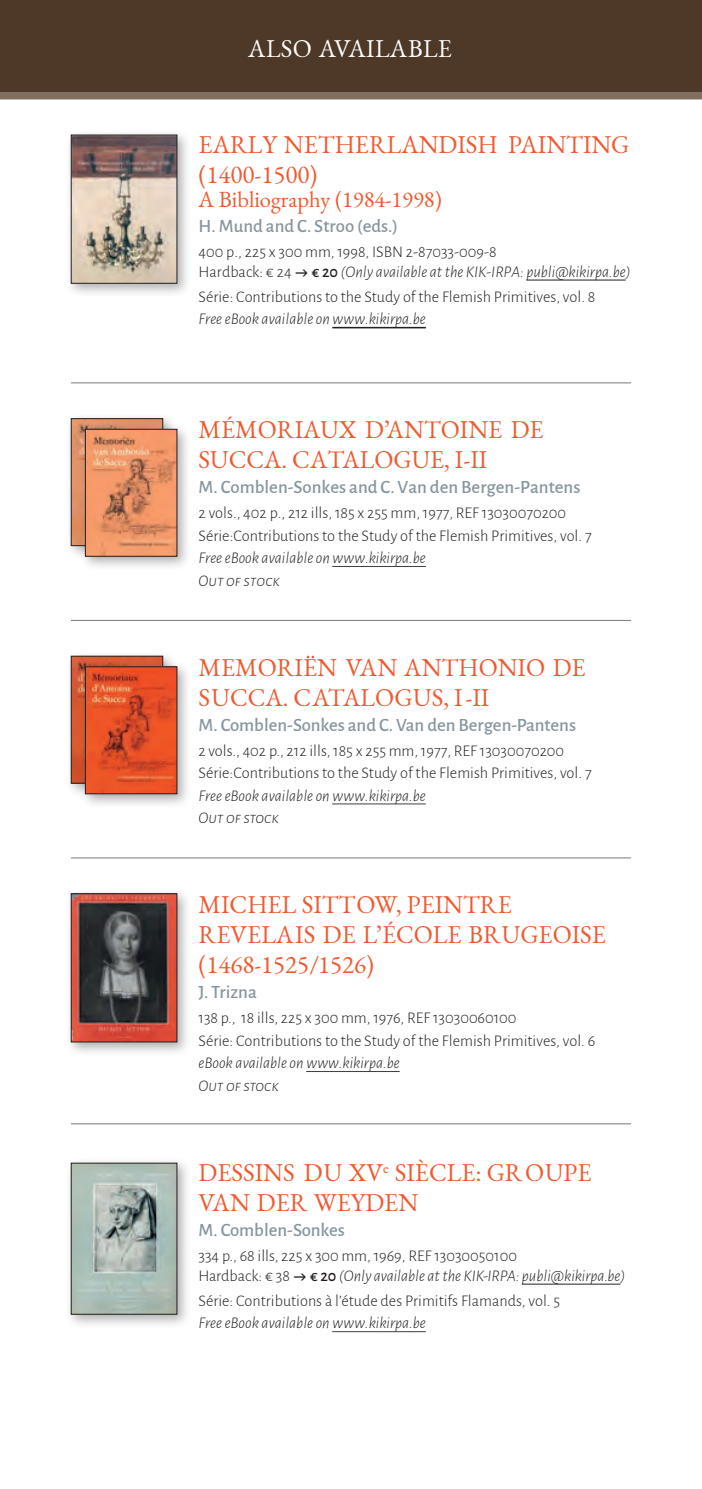
<style>
.page{position:relative;width:702px;height:1489px;background:#fff}
.page>*{position:absolute;margin:0;border:0;box-sizing:border-box;transform-origin:0 0}
.t1{font:25px/30px "EB Garamond";color:#f1592f}
.t2{font:25px "EB Garamond";letter-spacing:.01em;color:#fff}
.t3{font:22.5px "EB Garamond";color:#f1592f}
.t4{font:500 18.75px "Alegreya Sans";color:#86959d}
.t5{font:300 16.25px/22.5px "Alegreya Sans";color:#231f20}
.s1{font-weight:500}
.s2{font-style:italic}
</style>
<div class="page">
<div style="left:0;top:0;width:702px;height:92px;background:#4e3827"></div>
<div style="left:0;top:92px;width:702px;height:7px;background:#806f5e"></div>
<div style="left:65px;top:129px;width:126px;height:169px;background:#231f20;opacity:.35"></div>
<img style="left:73px;top:137px;width:102px;height:144px">
<div style="left:71px;top:135px;width:106px;height:148px;border:1px solid #231f20"></div>
<div style="left:65px;top:1157px;width:126px;height:172px;background:#231f20;opacity:.35"></div>
<img style="left:73px;top:1164px;width:102px;height:148px">
<div style="left:71px;top:1162px;width:106px;height:152px;border:1px solid #231f20"></div>
<div style="left:65px;top:887px;width:126px;height:170px;background:#231f20;opacity:.35"></div>
<img style="left:73px;top:895px;width:102px;height:145px">
<div style="left:71px;top:893px;width:106px;height:149px;border:1px solid #231f20"></div>
<hr style="left:71px;top:382px;width:560px;height:1px;background:#76787b">
<hr style="left:71px;top:620px;width:560px;height:1px;background:#76787b">
<hr style="left:71px;top:857px;width:560px;height:1px;background:#76787b">
<hr style="left:71px;top:1123px;width:560px;height:1px;background:#76787b">
<div style="left:66px;top:413px;width:111px;height:147px;background:#231f20;opacity:.35"></div>
<img style="left:73px;top:420px;width:88px;height:124px">
<div style="left:71px;top:418px;width:92px;height:128px;border:1px solid #231f20"></div>
<div style="left:80px;top:423px;width:111px;height:148px;background:#231f20;opacity:.35"></div>
<img style="left:87px;top:431px;width:88px;height:123px">
<div style="left:85px;top:429px;width:92px;height:127px;border:1px solid #231f20"></div>
<div style="left:66px;top:650px;width:111px;height:148px;background:#231f20;opacity:.35"></div>
<img style="left:73px;top:658px;width:88px;height:123px">
<div style="left:71px;top:656px;width:92px;height:127px;border:1px solid #231f20"></div>
<div style="left:80px;top:661px;width:111px;height:147px;background:#231f20;opacity:.35"></div>
<img style="left:87px;top:668px;width:88px;height:124px">
<div style="left:85px;top:666px;width:92px;height:128px;border:1px solid #231f20"></div>
<hr style="left:526px;top:279px;width:99px;height:1px;background:#231f20">
<hr style="left:332px;top:327px;width:94px;height:1px;background:#231f20">
<hr style="left:332px;top:566px;width:94px;height:1px;background:#231f20">
<hr style="left:332px;top:803px;width:94px;height:1px;background:#231f20">
<hr style="left:306px;top:1071px;width:93px;height:1px;background:#231f20">
<hr style="left:522px;top:1283px;width:98px;height:1px;background:#231f20">
<hr style="left:332px;top:1331px;width:94px;height:1px;background:#231f20">
<p class="t2" style="left:248px;top:32px;width:205px">ALSO AVAILABLE</p>
<p class="t1" style="left:198px;top:130px;width:432px">EARLY NETHERLANDISH PAINTING (1400-1500)</p>
<p class="t3" style="left:198px;top:185px;width:245px">A Bibliography (1984-1998)</p>
<p class="t4" style="left:198px;top:212px;width:201px">H. Mund and C. Stroo (eds.)</p>
<p class="t5" style="left:198px;top:241px;width:433px;line-height:20px">400 p., 225 x 300 mm, 1998, ISBN 2-87033-009-8<br>Hardback: € 24 <span class="s1">€ 20</span> <span class="s2">(Only available at the KIK-IRPA: publi@kikirpa.be)</span></p>
<p class="t5" style="left:198px;top:285px;width:398px">Série: Contributions to the Study of the Flemish Primitives, vol. 8<br><span class="s2">Free eBook available on www.kikirpa.be</span></p>
<p class="t1" style="left:198px;top:415px;width:346px">MÉMORIAUX D’ANTOINE DE<br>SUCCA. CATALOGUE, I-II</p>
<p class="t4" style="left:198px;top:473px;width:383px">M. Comblen-Sonkes and C. Van den Bergen-Pantens</p>
<p class="t5" style="left:198px;top:501px;width:394px">2 vols., 402 p., 212 ills, 185 x 255 mm, 1977, REF 13030070200<br>Série:Contributions to the Study of the Flemish Primitives, vol. 7<br><span class="s2">Free eBook available on www.kikirpa.be<br>Out of stock</span></p>
<p class="t1" style="left:198px;top:652px;width:388px">MEMORIËN VAN ANTHONIO DE<br>SUCCA. CATALOGUS, I -II</p>
<p class="t4" style="left:198px;top:711px;width:379px">M. Comblen-Sonkes and C. Van den Bergen-Pantens</p>
<p class="t5" style="left:198px;top:738px;width:394px">2 vols., 402 p., 212 ills, 185 x 255 mm, 1977, REF 13030070200<br>Série:Contributions to the Study of the Flemish Primitives, vol. 7<br><span class="s2">Free eBook available on www.kikirpa.be<br>Out of stock</span></p>
<p class="t1" style="left:198px;top:889px;width:409px">MICHEL SITTOW, PEINTRE<br>REVELAIS DE L’ÉCOLE BRUGEOISE (1468-1525/1526)</p>
<p class="t4" style="left:198px;top:978px;width:60px">J. Trizna</p>
<p class="t5" style="left:198px;top:1006px;width:398px">138 p., 18 ills, 225 x 300 mm, 1976, REF 13030060100<br>Série: Contributions to the Study of the Flemish Primitives, vol. 6 <span class="s2">eBook available on www.kikirpa.be<br>Out of stock</span></p>
<p class="t1" style="left:198px;top:1157px;width:394px">DESSINS DU XV<sup>e</sup> SIÈCLE: GROUPE<br>VAN DER WEYDEN</p>
<p class="t4" style="left:198px;top:1216px;width:148px">M. Comblen-Sonkes</p>
<p class="t5" style="left:198px;top:1244px;width:428px;line-height:20px">334 p., 68 ills, 225 x 300 mm, 1969, REF 13030050100<br>Hardback: € 38 <span class="s1">€ 20</span> <span class="s2">(Only available at the KIK-IRPA: publi@kikirpa.be)</span></p>
<p class="t5" style="left:198px;top:1288px;width:363px">Série: Contributions à l’étude des Primitifs Flamands, vol. 5<br><span class="s2">Free eBook available on www.kikirpa.be</span></p>
</div>
